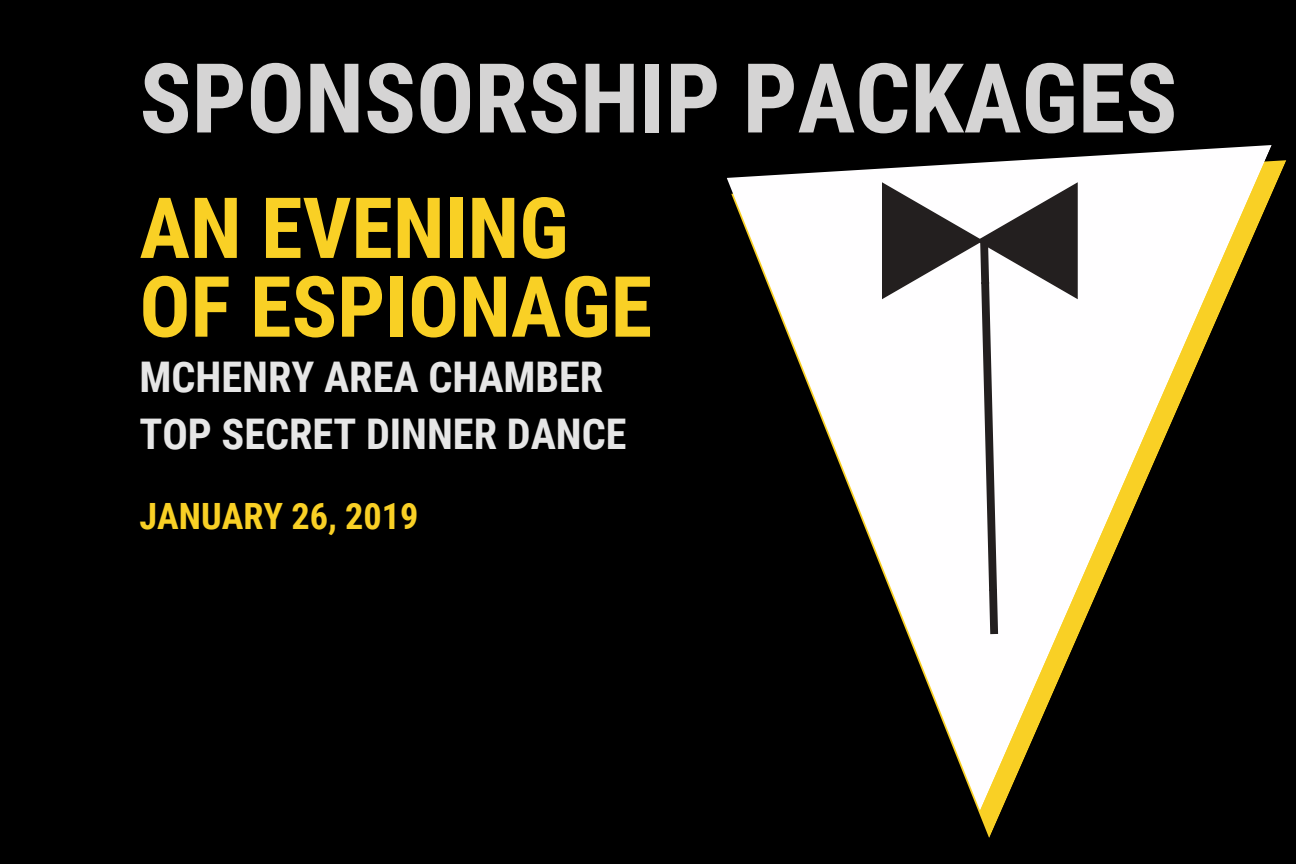
<style>
.page{position:relative;width:1296px;height:864px;background:#000}
.page>*{position:absolute;margin:0;border:0;box-sizing:border-box;transform-origin:0 0}
.t1{font:700 96.6px "Roboto Condensed";color:#d5d4d4}
.t2{font:700 84.6px/78.6px "Roboto Condensed";color:#f9d025}
.t3{font:700 42.3px "Roboto Condensed";color:#e6e6e6}
.t4{font:700 36.3px "Roboto Condensed";color:#f9d025}
</style>
<div class="page">
<svg style="left:727px;top:145px;width:545px;height:666px"></svg>
<svg style="left:882px;top:182px;width:196px;height:452px"></svg>
<h1 class="t1" style="left:140px;top:43px;width:1039px">SPONSORSHIP PACKAGES</h1>
<h2 class="t2" style="left:140px;top:190px;width:514px">AN EVENING<br>OF ESPIONAGE</h2>
<p class="t3" style="left:140px;top:353px;width:465px">MCHENRY AREA CHAMBER</p>
<p class="t3" style="left:140px;top:410px;width:489px">TOP SECRET DINNER DANCE</p>
<p class="t4" style="left:140px;top:496px;width:281px">JANUARY 26, 2019</p>
</div>
